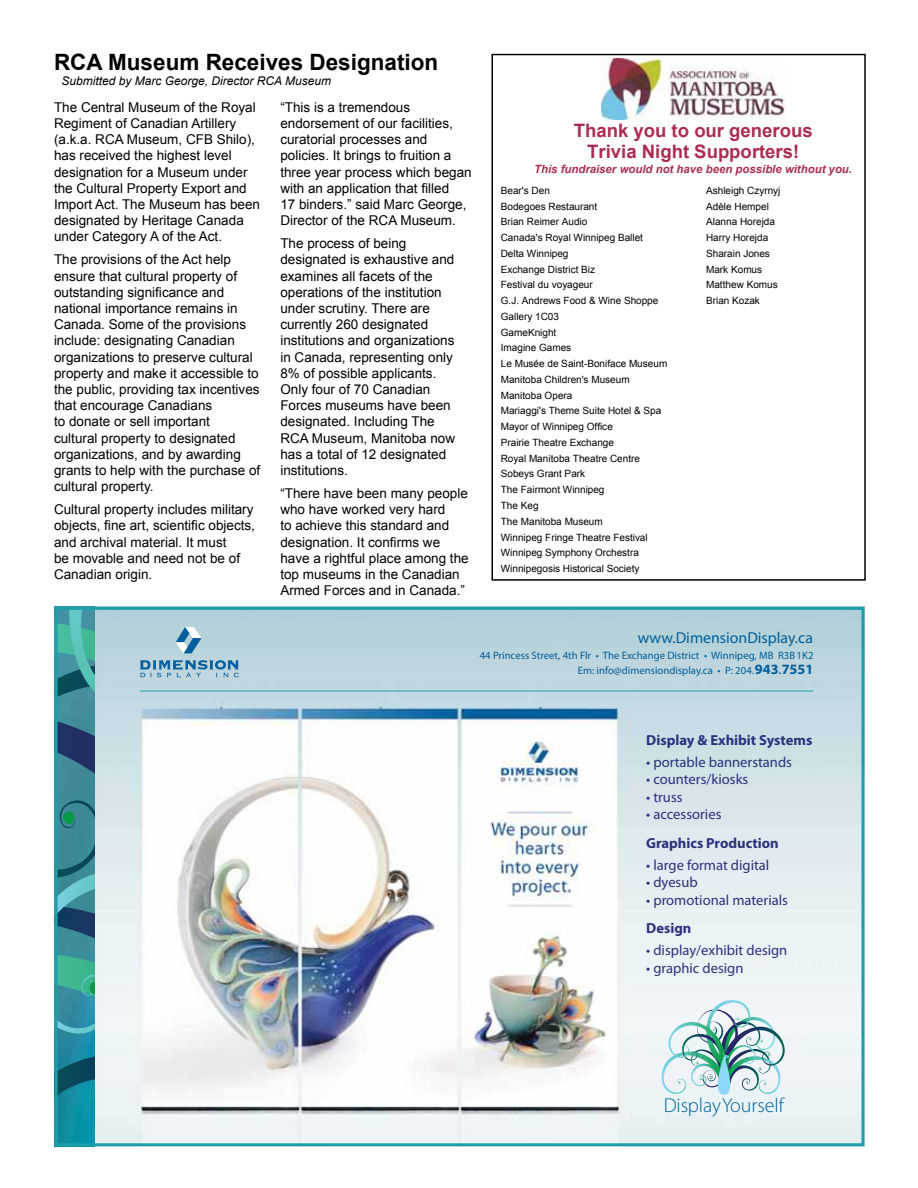
<style>
.page{position:relative;width:918px;height:1188px;background:#fff}
.page>*{position:absolute;margin:0;border:0;box-sizing:border-box;transform-origin:0 0}
.t1{font:700 22.5px "Arial";color:#000}
.t2{font:300 20.1px "Myriad Pro";color:#005f9c}
.t3{font:700 18.6px/21.3px "Arial";color:#aa2d51;text-align:center}
.t4{font:15.9px "Myriad Pro";color:#005f9c}
.t5{font:14.55px "Myriad Pro";color:#2c317d}
.t6{font:700 14.55px "Myriad Pro";color:#2c317d}
.t7{font:13.5px/16.2px "Arial";color:#000}
.t8{font:italic 12px "Arial";color:#000}
.t9{font:italic 700 11.4px "Arial";color:#aa2d51}
.t10{font:10.8px/15px "Myriad Pro";color:#005f9c;text-align:right}
.t11{font:10.05px/15.8px "Arial";color:#000}
.s1{font-weight:700;font-size:14.25px}
.s2{font-size:14.25px}
</style>
<div class="page">
<svg style="left:59px;top:720px;width:37px;height:150px;background:#39738a"></svg>
<svg style="left:59px;top:870px;width:37px;height:38px"></svg>
<div style="left:63px;top:812px;width:11px;height:12px;background:#079948;border-radius:50%"></div>
<svg style="left:59px;top:908px;width:37px;height:234px;background:#288895"></svg>
<img style="left:96px;top:606px;width:769px;height:536px">
<div style="left:55px;top:607px;width:810px;height:539px;border:3px solid #1d9fa9"></div>
<hr style="left:140px;top:691px;width:673px;height:1px;background:#1d9fa9">
<svg style="left:140px;top:660px;width:99px;height:18px;background:#81afc8"></svg>
<svg style="left:176px;top:627px;width:26px;height:26px"></svg>
<svg style="left:659px;top:1000px;width:127px;height:96px"></svg>
<img style="left:601px;top:58px;width:184px;height:62px">
<div style="left:491px;top:54px;width:375px;height:527px;border:2px solid #000"></div>
<h1 class="t1" style="left:54px;top:47px;width:386px">RCA Museum Receives Designation</h1>
<p class="t8" style="left:61px;top:73px;width:271px">Submitted by Marc George, Director RCA Museum</p>
<p class="t7" style="left:54px;top:99px;width:208px">The Central Museum of the Royal<br>Regiment of Canadian Artillery (a.k.a. RCA Museum, CFB Shilo), has received the highest level designation for a Museum under the Cultural Property Export and<br>Import Act. The Museum has been designated by Heritage Canada under Category A of the Act.</p>
<p class="t7" style="left:54px;top:252px;width:208px">The provisions of the Act help ensure that cultural property of outstanding significance and national importance remains in<br>Canada. Some of the provisions include: designating Canadian organizations to preserve cultural property and make it accessible to the public, providing tax incentives that encourage Canadians<br>to donate or sell important<br>cultural property to designated organizations, and by awarding grants to help with the purchase of cultural property.</p>
<p class="t7" style="left:54px;top:501px;width:203px">Cultural property includes military objects, fine art, scientific objects, and archival material. It must<br>be movable and need not be of<br>Canadian origin.</p>
<p class="t7" style="left:280px;top:99px;width:193px">“This is a tremendous endorsement of our facilities, curatorial processes and policies. It brings to fruition a three year process which began with an application that filled<br>17 binders.” said Marc George,<br>Director of the RCA Museum.</p>
<p class="t7" style="left:280px;top:235px;width:176px">The process of being designated is exhaustive and examines all facets of the operations of the institution under scrutiny. There are currently 260 designated institutions and organizations in Canada, representing only<br>8% of possible applicants.<br>Only four of 70 Canadian<br>Forces museums have been designated. Including The<br>RCA Museum, Manitoba now has a total of 12 designated institutions.</p>
<p class="t7" style="left:280px;top:485px;width:190px">“There have been many people who have worked very hard<br>to achieve this standard and designation. It confirms we have a rightful place among the top museums in the Canadian<br>Armed Forces and in Canada.”</p>
<h3 class="t3" style="left:574px;top:121px;width:240px">Thank you to our generous<br>Trivia Night Supporters!</h3>
<p class="t9" style="left:534px;top:161px;width:319px">This fundraiser would not have been possible without you.</p>
<p class="t11" style="left:501px;top:183px;width:168px">Bear's Den<br>Bodegoes Restaurant<br>Brian Reimer Audio<br>Canada's Royal Winnipeg Ballet<br>Delta Winnipeg<br>Exchange District Biz<br>Festival du voyageur<br>G.J. Andrews Food &amp; Wine Shoppe<br>Gallery 1C03<br>GameKnight<br>Imagine Games<br>Le Musée de Saint-Boniface Museum<br>Manitoba Children's Museum<br>Manitoba Opera<br>Mariaggi's Theme Suite Hotel &amp; Spa<br>Mayor of Winnipeg Office<br>Prairie Theatre Exchange<br>Royal Manitoba Theatre Centre<br>Sobeys Grant Park<br>The Fairmont Winnipeg<br>The Keg<br>The Manitoba Museum<br>Winnipeg Fringe Theatre Festival<br>Winnipeg Symphony Orchestra<br>Winnipegosis Historical Society</p>
<p class="t11" style="left:706px;top:183px;width:76px">Ashleigh Czyrnyj<br>Adèle Hempel<br>Alanna Horejda<br>Harry Horejda<br>Sharain Jones<br>Mark Komus<br>Matthew Komus<br>Brian Kozak</p>
<p class="t4" style="left:638px;top:629px;width:177px">www.DimensionDisplay.ca</p>
<p class="t10" style="left:480px;top:648px;width:335px">44 Princess Street, 4th Flr • The Exchange District • Winnipeg, MB R3B 1K2<br>Em: info@dimensiondisplay.ca • P: 204.<span class="s1">943</span><span class="s2">.</span><span class="s1">7551</span></p>
<p class="t6" style="left:646px;top:732px;width:168px">Display &amp; Exhibit Systems</p>
<p class="t5" style="left:646px;top:754px;width:147px">• portable bannerstands</p>
<p class="t5" style="left:646px;top:771px;width:104px">• counters/kiosks</p>
<p class="t5" style="left:646px;top:789px;width:38px">• truss</p>
<p class="t5" style="left:646px;top:806px;width:77px">• accessories</p>
<p class="t6" style="left:646px;top:835px;width:134px">Graphics Production</p>
<p class="t5" style="left:646px;top:857px;width:125px">• large format digital</p>
<p class="t5" style="left:646px;top:874px;width:53px">• dyesub</p>
<p class="t5" style="left:646px;top:892px;width:143px">• promotional materials</p>
<p class="t6" style="left:646px;top:920px;width:47px">Design</p>
<p class="t5" style="left:646px;top:942px;width:143px">• display/exhibit design</p>
<p class="t5" style="left:646px;top:960px;width:99px">• graphic design</p>
<h2 class="t2" style="left:664px;top:1094px;width:122px">DisplayYourself</h2>
</div>
